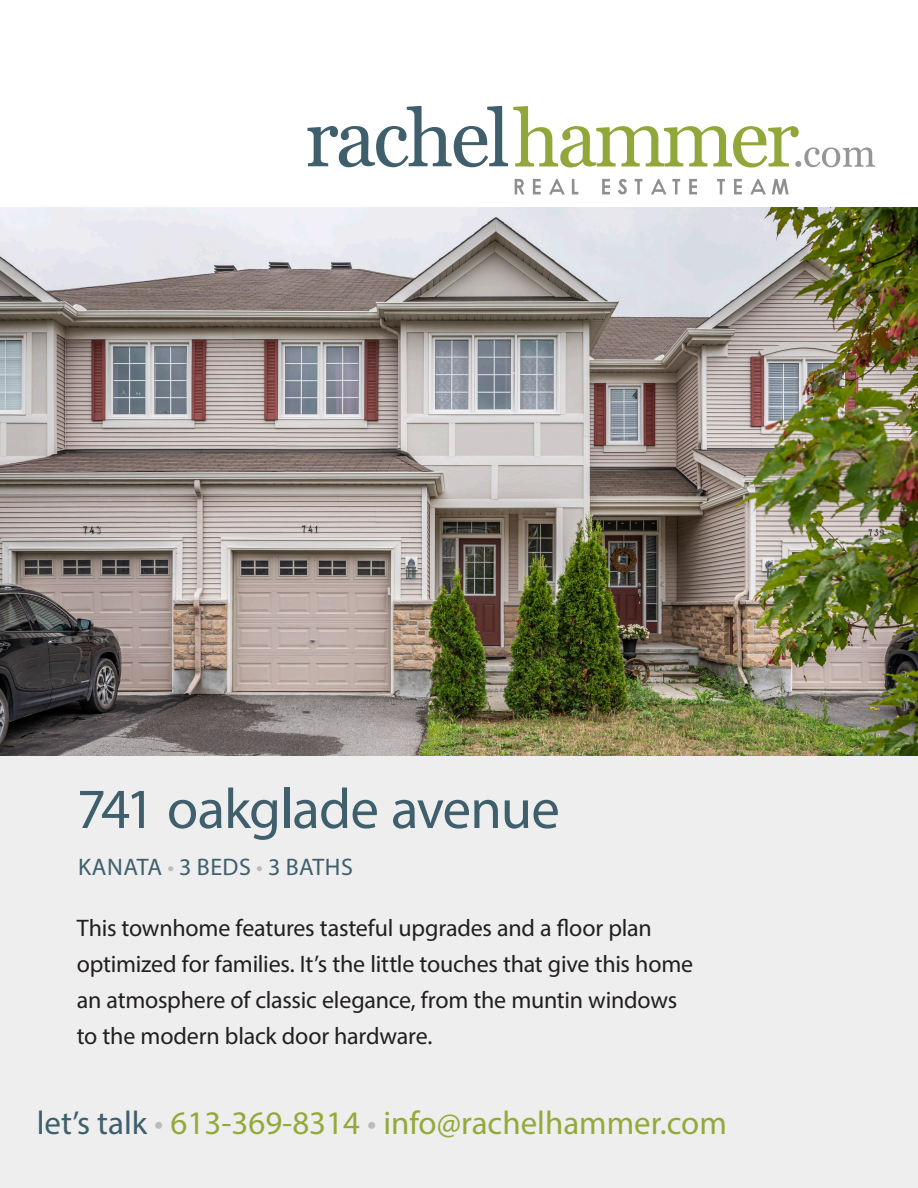
<style>
.page{position:relative;width:918px;height:1188px;background:#fff}
.page>*{position:absolute;margin:0;border:0;box-sizing:border-box;transform-origin:0 0}
.Header_1{font:57px "Myriad Pro";letter-spacing:-.02em;color:#3f5f6d}
.t1{font:33px "Myriad Pro";color:#93aa3b}
.Body{font:24px/36px "Myriad Pro";letter-spacing:-.01em;color:#231f20}
.Fast_Notes{font:24px "Myriad Pro";letter-spacing:.02em;color:#3f5f6d}
.s1{color:#babbba}
.s2{color:#3f5f6d}
</style>
<div class="page">
<div style="left:0;top:207px;width:918px;height:981px;background:#eee"></div>
<svg style="left:515px;top:179px;width:9px;height:15px"></svg>
<svg style="left:533px;top:179px;width:8px;height:15px"></svg>
<svg style="left:549px;top:179px;width:16px;height:15px"></svg>
<svg style="left:572px;top:179px;width:6px;height:15px"></svg>
<svg style="left:602px;top:179px;width:8px;height:15px"></svg>
<svg style="left:618px;top:179px;width:9px;height:15px"></svg>
<svg style="left:635px;top:179px;width:7px;height:15px"></svg>
<svg style="left:651px;top:179px;width:15px;height:15px"></svg>
<svg style="left:672px;top:179px;width:8px;height:15px"></svg>
<svg style="left:689px;top:179px;width:8px;height:15px"></svg>
<svg style="left:717px;top:179px;width:8px;height:15px"></svg>
<svg style="left:734px;top:179px;width:8px;height:15px"></svg>
<svg style="left:750px;top:179px;width:16px;height:15px"></svg>
<svg style="left:772px;top:179px;width:17px;height:15px"></svg>
<svg style="left:308px;top:106px;width:567px;height:61px"></svg>
<img style="left:0;top:207px;width:918px;height:549px">
<p class="Header_1" style="left:77px;top:774px;width:485px">741 oakglade avenue</p>
<p class="Fast_Notes" style="left:78px;top:852px;width:276px">KANATA <span class="s1">•</span> 3 BEDS <span class="s1">•</span> 3 BATHS</p>
<p class="Body" style="left:77px;top:910px;width:618px">This townhome features tasteful upgrades and a floor plan optimized for families. It’s the little touches that give this home an atmosphere of classic elegance, from the muntin windows to the modern black door hardware.</p>
<p class="t1" style="left:37px;top:1103px;width:692px"><span class="s2">let’s talk</span> <span class="s1">•</span> 613-369-8314 <span class="s1">•</span> info@rachelhammer.com</p>
</div>
